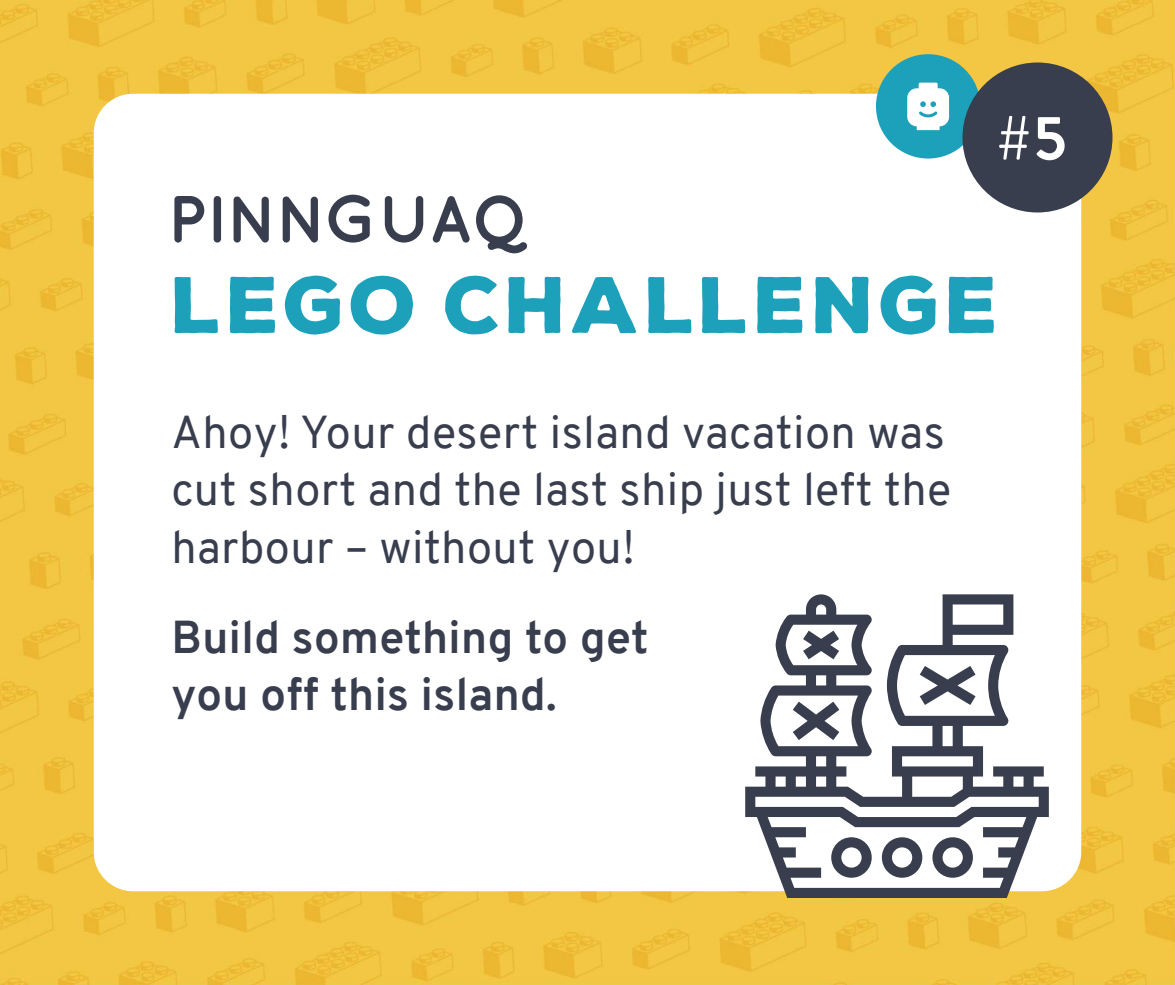
<style>
.page{position:relative;width:1175px;height:985px;background:#fff}
.page>*{position:absolute;margin:0;border:0;box-sizing:border-box;transform-origin:0 0}
.t1{font:900 77.5px "Nexa Rust Sans";letter-spacing:.05em;color:#1da1bb}
.t2{font:700 62.5px "Brandon Grotesque";color:#fff}
.t3{font:45px/57.5px "Overpass";letter-spacing:.01em;color:#393e4f}
.t4{font:700 45px/57.5px "Overpass";letter-spacing:.01em;color:#393e4f}
</style>
<div class="page">
<img style="left:0;top:0;width:1175px;height:985px">
<div style="left:94px;top:94px;width:987px;height:797px;background:#fff;border-radius:39px"></div>
<svg style="left:174px;top:196px;width:30px;height:47px"></svg>
<div style="left:214px;top:196px;width:7px;height:47px;background:#393e4f;border-radius:4px"></div>
<svg style="left:234px;top:196px;width:35px;height:47px"></svg>
<svg style="left:283px;top:196px;width:35px;height:47px"></svg>
<svg style="left:329px;top:195px;width:41px;height:48px"></svg>
<svg style="left:385px;top:196px;width:38px;height:47px"></svg>
<svg style="left:432px;top:196px;width:38px;height:47px"></svg>
<svg style="left:476px;top:195px;width:51px;height:58px"></svg>
<div style="left:876px;top:54px;width:104px;height:105px;background:#1da1bb;border-radius:50%"></div>
<svg style="left:907px;top:83px;width:42px;height:47px"></svg>
<div style="left:963px;top:62px;width:150px;height:150px;background:#393e4f;border-radius:50%"></div>
<svg style="left:745px;top:594px;width:304px;height:304px"></svg>
<svg style="left:803px;top:631px;width:36px;height:28px"></svg>
<svg style="left:793px;top:702px;width:46px;height:38px"></svg>
<svg style="left:920px;top:666px;width:56px;height:39px"></svg>
<h2 class="t2" style="left:997px;top:102px;width:71px">#5</h2>
<h1 class="t1" style="left:171px;top:261px;width:830px">LEGO CHALLENGE</h1>
<p class="t3" style="left:171px;top:407px;width:781px">Ahoy! Your desert island vacation was cut short and the last ship just left the harbour – without you!</p>
<p class="t4" style="left:171px;top:612px;width:479px">Build something to get you off this island.</p>
</div>
